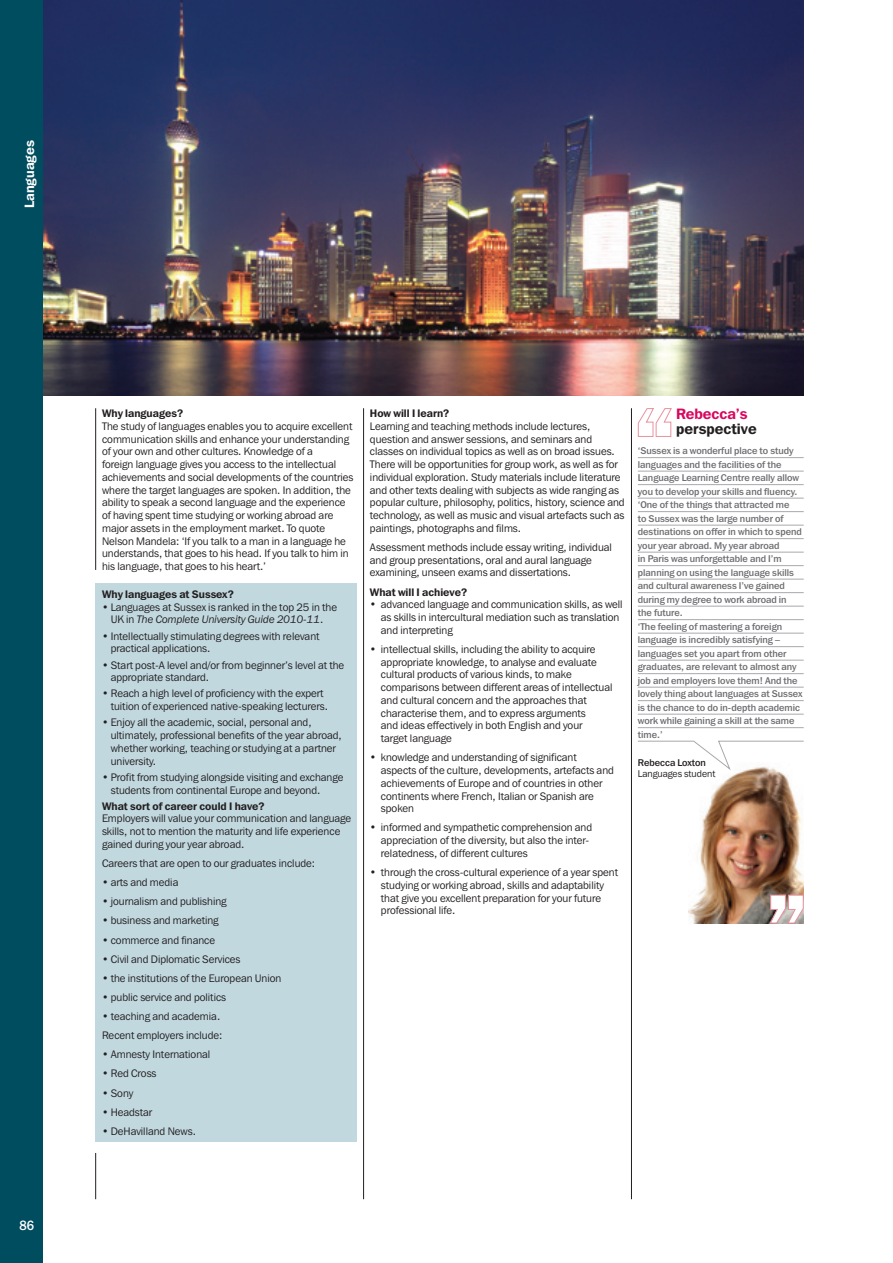
<style>
.page{position:relative;width:893px;height:1263px;background:#fff}
.page>*{position:absolute;margin:0;border:0;box-sizing:border-box;transform-origin:0 0}
.Perspective_header_1{font:600 15px/15.3px "Franklin Gothic IT Cby BT";color:#231f20}
.Master_sider_bar_lef{font:600 13.5px "Franklin Gothic IT Cby BT";color:#fff}
.Folio_Left{font:500 13.35px "Franklin Gothic IT Cby BT";color:#fff;scale:.9 1}
.Subjects_Body_text_0{font:10.8px/12.8px "Franklin Gothic IT Cby BT";color:#231f20}
.Subjects_Body_sub_he{font:600 10.8px "Franklin Gothic IT Cby BT";color:#231f20}
.Perspectives_body_10{font:500 9.75px/13.5px "Franklin Gothic IT Cby BT";color:#6c6d70}
.Perspectives_name_si{font:9.75px/11.2px "Franklin Gothic IT Cby BT";color:#231f20}
.s1{font-style:italic}
.s2{color:#d6095f}
.s3{font-weight:500}
</style>
<div class="page">
<hr style="left:631px;top:408px;width:1px;height:791px;background:#231f20">
<hr style="left:363px;top:408px;width:1px;height:791px;background:#231f20">
<hr style="left:95px;top:1153px;width:1px;height:46px;background:#231f20">
<hr style="left:95px;top:408px;width:1px;height:162px;background:#231f20">
<div style="left:96px;top:583px;width:261px;height:558px;background:#c1d8df"></div>
<img style="left:688px;top:770px;width:116px;height:153px">
<svg style="left:769px;top:894px;width:35px;height:30px"></svg>
<hr style="left:638px;top:457px;width:166px;height:1px;background:#a8a9ad">
<hr style="left:638px;top:471px;width:166px;height:1px;background:#a8a9ad">
<hr style="left:638px;top:484px;width:166px;height:1px;background:#a8a9ad">
<hr style="left:638px;top:498px;width:166px;height:1px;background:#a8a9ad">
<hr style="left:638px;top:511px;width:166px;height:1px;background:#a8a9ad">
<hr style="left:638px;top:525px;width:166px;height:1px;background:#a8a9ad">
<hr style="left:638px;top:538px;width:166px;height:1px;background:#a8a9ad">
<hr style="left:638px;top:552px;width:166px;height:1px;background:#a8a9ad">
<hr style="left:638px;top:565px;width:166px;height:1px;background:#a8a9ad">
<hr style="left:638px;top:579px;width:166px;height:1px;background:#a8a9ad">
<hr style="left:638px;top:592px;width:166px;height:1px;background:#a8a9ad">
<hr style="left:638px;top:606px;width:166px;height:1px;background:#a8a9ad">
<hr style="left:638px;top:619px;width:166px;height:1px;background:#a8a9ad">
<hr style="left:638px;top:633px;width:166px;height:1px;background:#a8a9ad">
<hr style="left:638px;top:646px;width:166px;height:1px;background:#a8a9ad">
<hr style="left:638px;top:660px;width:166px;height:1px;background:#a8a9ad">
<hr style="left:638px;top:673px;width:166px;height:1px;background:#a8a9ad">
<hr style="left:638px;top:687px;width:166px;height:1px;background:#a8a9ad">
<hr style="left:638px;top:700px;width:166px;height:1px;background:#a8a9ad">
<hr style="left:638px;top:714px;width:166px;height:1px;background:#a8a9ad">
<hr style="left:638px;top:727px;width:166px;height:1px;background:#a8a9ad">
<svg style="left:638px;top:741px;width:166px;height:29px"></svg>
<svg style="left:637px;top:408px;width:35px;height:29px"></svg>
<img style="left:43px;top:0;width:761px;height:395px">
<div style="left:0;top:0;width:43px;height:1263px;background:#004d5f"></div>
<p class="Master_sider_bar_lef" style="left:21px;top:208px;width:70px;rotate:-90deg">Languages</p>
<p class="Folio_Left" style="left:19px;top:1217px;width:18px">86</p>
<p class="Subjects_Body_sub_he" style="left:102px;top:406px;width:83px">Why languages?</p>
<p class="Subjects_Body_text_0" style="left:102px;top:419px;width:253px">The study of languages enables you to acquire excellent communication skills and enhance your understanding of your own and other cultures. Knowledge of a<br>foreign language gives you access to the intellectual achievements and social developments of the countries where the target languages are spoken. In addition, the ability to speak a second language and the experience of having spent time studying or working abroad are major assets in the employment market. To quote Nelson Mandela: ‘If you talk to a man in a language he understands, that goes to his head. If you talk to him in his language, that goes to his heart.’</p>
<p class="Subjects_Body_sub_he" style="left:102px;top:587px;width:133px">Why languages at Sussex?</p>
<p class="Subjects_Body_text_0" style="left:102px;top:600px;width:237px;text-align:center">• Languages at Sussex is ranked in the top 25 in the<br>UK in <span class="s1">The Complete University Guide 2010-11</span>.</p>
<p class="Subjects_Body_text_0" style="left:111px;top:629px;width:210px;text-indent:-9px">• Intellectually stimulating degrees with relevant practical applications.</p>
<p class="Subjects_Body_text_0" style="left:111px;top:658px;width:235px;text-indent:-9px">• Start post-A level and/or from beginner’s level at the appropriate standard.</p>
<p class="Subjects_Body_text_0" style="left:111px;top:687px;width:219px;text-indent:-9px">• Reach a high level of proficiency with the expert tuition of experienced native-speaking lecturers.</p>
<p class="Subjects_Body_text_0" style="left:111px;top:716px;width:233px;text-indent:-9px">• Enjoy all the academic, social, personal and, ultimately, professional benefits of the year abroad, whether working, teaching or studying at a partner university.</p>
<p class="Subjects_Body_text_0" style="left:111px;top:770px;width:234px;text-indent:-9px">• Profit from studying alongside visiting and exchange students from continental Europe and beyond.</p>
<p class="Subjects_Body_sub_he" style="left:102px;top:799px;width:164px">What sort of career could I have?</p>
<p class="Subjects_Body_text_0" style="left:102px;top:812px;width:251px">Employers will value your communication and language skills, not to mention the maturity and life experience gained during your year abroad.</p>
<p class="Subjects_Body_text_0" style="left:102px;top:857px;width:215px">Careers that are open to our graduates include:</p>
<p class="Subjects_Body_text_0" style="left:102px;top:876px;width:78px">• arts and media</p>
<p class="Subjects_Body_text_0" style="left:102px;top:895px;width:126px">• journalism and publishing</p>
<p class="Subjects_Body_text_0" style="left:102px;top:914px;width:118px">• business and marketing</p>
<p class="Subjects_Body_text_0" style="left:102px;top:933px;width:115px">• commerce and finance</p>
<p class="Subjects_Body_text_0" style="left:102px;top:952px;width:140px">• Civil and Diplomatic Services</p>
<p class="Subjects_Body_text_0" style="left:102px;top:971px;width:181px">• the institutions of the European Union</p>
<p class="Subjects_Body_text_0" style="left:102px;top:991px;width:126px">• public service and politics</p>
<p class="Subjects_Body_text_0" style="left:102px;top:1010px;width:120px">• teaching and academia.</p>
<p class="Subjects_Body_text_0" style="left:102px;top:1029px;width:122px">Recent employers include:</p>
<p class="Subjects_Body_text_0" style="left:102px;top:1048px;width:110px">• Amnesty International</p>
<p class="Subjects_Body_text_0" style="left:102px;top:1067px;width:56px">• Red Cross</p>
<p class="Subjects_Body_text_0" style="left:102px;top:1086px;width:33px">• Sony</p>
<p class="Subjects_Body_text_0" style="left:102px;top:1105px;width:52px">• Headstar</p>
<p class="Subjects_Body_text_0" style="left:102px;top:1124px;width:95px">• DeHavilland News.</p>
<p class="Subjects_Body_sub_he" style="left:370px;top:406px;width:81px">How will I learn?</p>
<p class="Subjects_Body_text_0" style="left:370px;top:419px;width:256px">Learning and teaching methods include lectures, question and answer sessions, and seminars and classes on individual topics as well as on broad issues.<br>There will be opportunities for group work, as well as for individual exploration. Study materials include literature and other texts dealing with subjects as wide ranging as popular culture, philosophy, politics, history, science and technology, as well as music and visual artefacts such as paintings, photographs and films.</p>
<p class="Subjects_Body_text_0" style="left:370px;top:541px;width:243px">Assessment methods include essay writing, individual and group presentations, oral and aural language examining, unseen exams and dissertations.</p>
<p class="Subjects_Body_sub_he" style="left:370px;top:585px;width:99px">What will I achieve?</p>
<p class="Subjects_Body_text_0" style="left:381px;top:598px;width:243px;text-indent:-11px">• advanced language and communication skills, as well as skills in intercultural mediation such as translation and interpreting</p>
<p class="Subjects_Body_text_0" style="left:381px;top:643px;width:233px;text-indent:-11px">• intellectual skills, including the ability to acquire appropriate knowledge, to analyse and evaluate cultural products of various kinds, to make comparisons between different areas of intellectual and cultural concern and the approaches that characterise them, and to express arguments<br>and ideas effectively in both English and your<br>target language</p>
<p class="Subjects_Body_text_0" style="left:381px;top:751px;width:235px;text-indent:-11px">• knowledge and understanding of significant aspects of the culture, developments, artefacts and achievements of Europe and of countries in other continents where French, Italian or Spanish are spoken</p>
<p class="Subjects_Body_text_0" style="left:381px;top:821px;width:213px;text-indent:-11px">• informed and sympathetic comprehension and appreciation of the diversity, but also the inter&shy;relatedness, of different cultures</p>
<p class="Subjects_Body_text_0" style="left:381px;top:866px;width:239px;text-indent:-11px">• through the cross-cultural experience of a year spent studying or working abroad, skills and adaptability that give you excellent preparation for your future professional life.</p>
<p class="Perspective_header_1" style="left:676px;top:406px;width:82px"><span class="s2">Rebecca’s </span>perspective</p>
<p class="Perspectives_body_10" style="left:638px;top:444px;width:163px">‘Sussex is a wonderful place to study languages and the facilities of the Language Learning Centre really allow you to develop your skills and fluency.</p>
<p class="Perspectives_body_10" style="left:638px;top:498px;width:166px">‘One of the things that attracted me<br>to Sussex was the large number of destinations on offer in which to spend your year abroad. My year abroad<br>in Paris was unforgettable and I’m planning on using the language skills and cultural awareness I’ve gained during my degree to work abroad in the future.</p>
<p class="Perspectives_body_10" style="left:638px;top:619px;width:166px">‘The feeling of mastering a foreign language is incredibly satisfying – languages set you apart from other graduates, are relevant to almost any job and employers love them! And the lovely thing about languages at Sussex is the chance to do in-depth academic work while gaining a skill at the same time.’</p>
<p class="Perspectives_name_si" style="left:638px;top:757px;width:79px"><span class="s3">Rebecca Loxton<br></span>Languages student</p>
</div>
